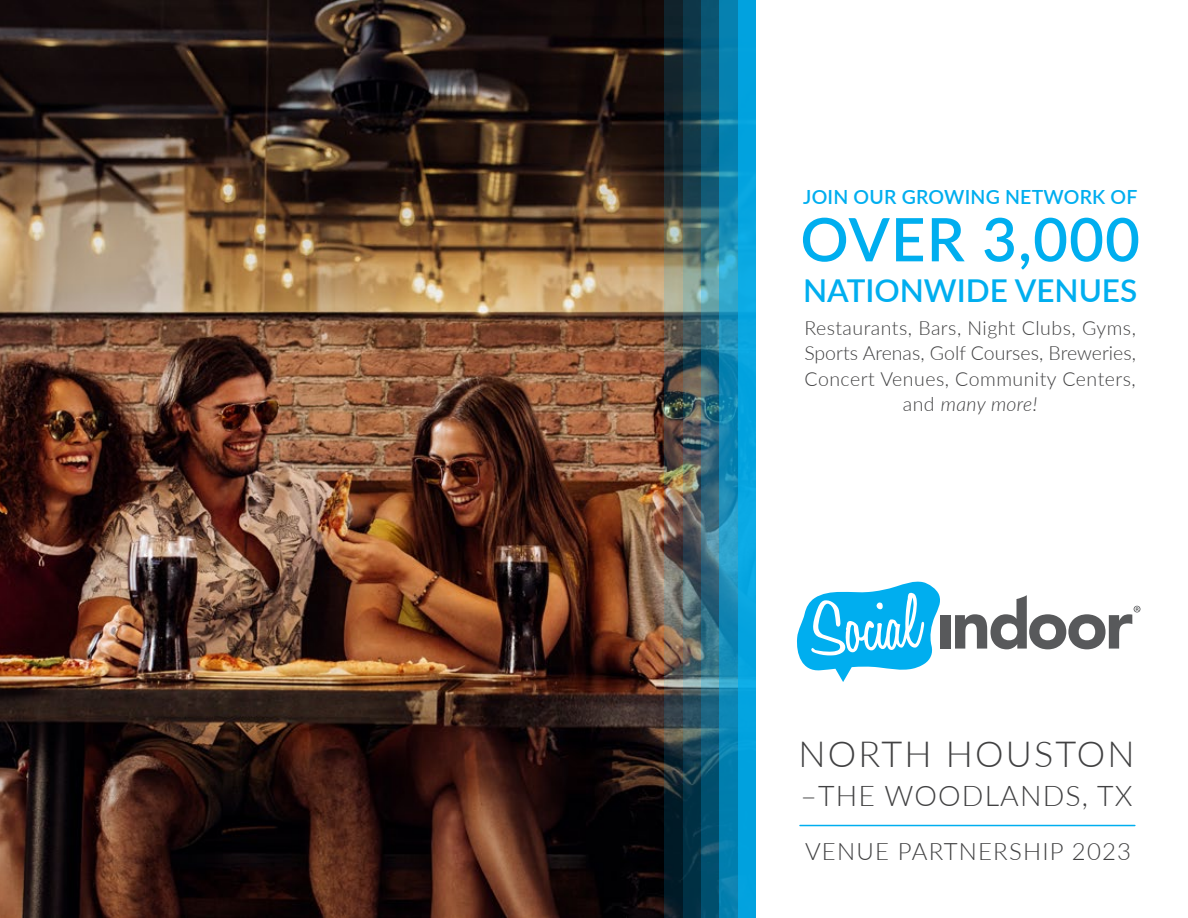
<style>
.page{position:relative;width:1188px;height:918px;background:#fff}
.page>*{position:absolute;margin:0;border:0;box-sizing:border-box;transform-origin:0 0}
.t1{font:600 60px "Lato";letter-spacing:.02em;color:#00aeef}
.t2{font:300 36px "Lato";letter-spacing:.06em;color:#414142}
.t3{font:600 31.5px "Lato";color:#00aeef}
.t4{font:300 28.5px "Lato";letter-spacing:.04em;color:#414142}
.t5{font:300 24px "Lato";letter-spacing:.05em;color:#414142}
.t6{font:300 19.5px/25.5px "Lato";letter-spacing:.02em;color:#414142;text-align:center}
.t7{font:600 19.5px "Lato";letter-spacing:.01em;color:#00aeef}
.s1{font-style:italic}
</style>
<div class="page">
<img style="left:0;top:0;width:664px;height:918px">
<img style="left:664px;top:0;width:19px;height:918px">
<svg style="left:683px;top:0;width:18px;height:918px;background:#39545a"></svg>
<svg style="left:701px;top:0;width:19px;height:918px;background:#256880"></svg>
<svg style="left:720px;top:0;width:18px;height:918px;background:#1289b6"></svg>
<div style="left:738px;top:0;width:432px;height:918px;background:#03a3df"></div>
<div style="left:758px;top:0;width:430px;height:918px;background:#fff"></div>
<hr style="left:800px;top:825px;width:335px;height:1px;background:#00aeef">
<div style="left:940px;top:615px;width:10px;height:34px;background:#58595b"></div>
<svg style="left:797px;top:581px;width:143px;height:101px"></svg>
<svg style="left:955px;top:595px;width:185px;height:54px"></svg>
<p class="t7" style="left:803px;top:183px;width:336px">JOIN OUR GROWING NETWORK OF</p>
<h1 class="t1" style="left:800px;top:196px;width:341px">OVER 3,000</h1>
<h3 class="t3" style="left:803px;top:268px;width:336px">NATIONWIDE VENUES</h3>
<p class="t6" style="left:804px;top:314px;width:333px">Restaurants, Bars, Night Clubs, Gyms,<br>Sports Arenas, Golf Courses, Breweries,<br>Concert Venues, Community Centers, and <span class="s1">many more!</span></p>
<h2 class="t2" style="left:799px;top:729px;width:338px">NORTH HOUSTON</h2>
<h3 class="t4" style="left:801px;top:776px;width:334px">–THE WOODLANDS, TX</h3>
<p class="t5" style="left:805px;top:835px;width:328px">VENUE PARTNERSHIP 2023</p>
</div>
